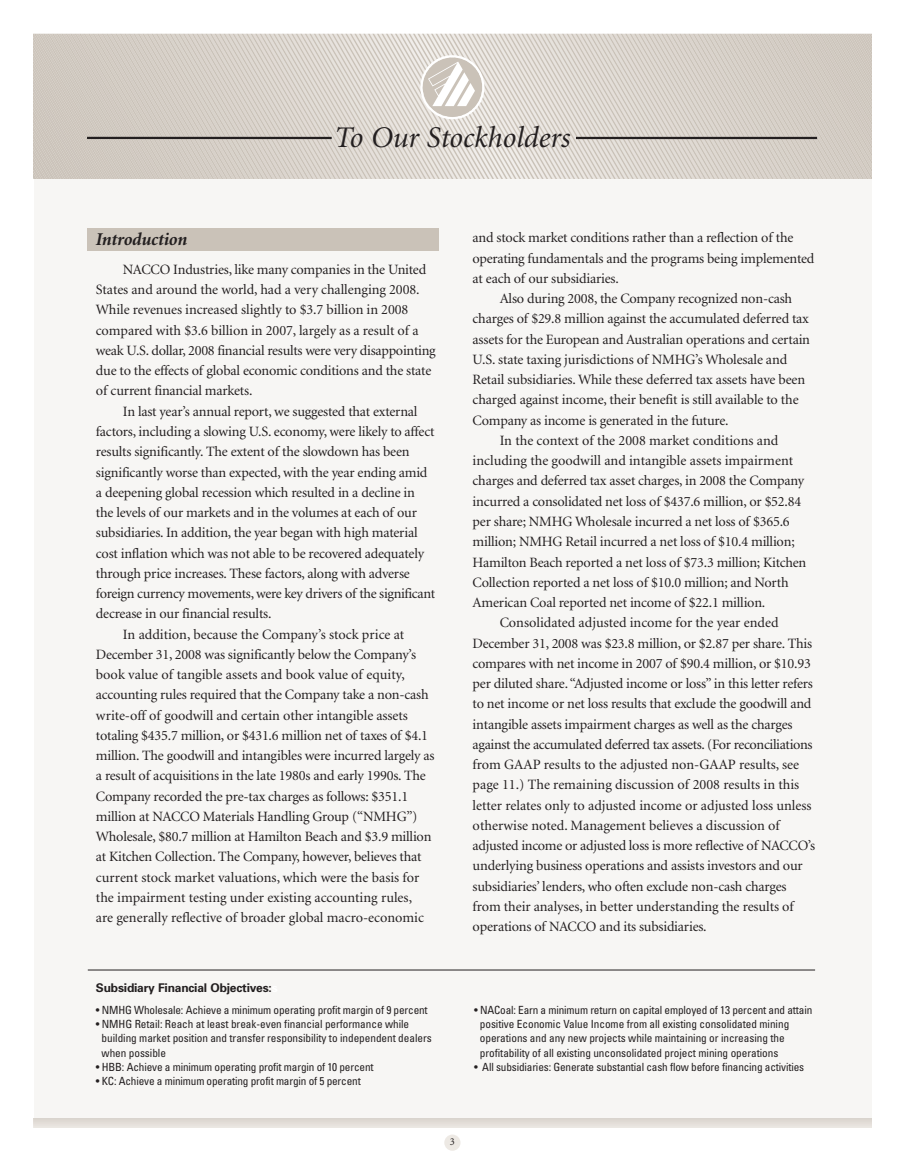
<style>
.page{position:relative;width:905px;height:1175px;background:#fff}
.page>*{position:absolute;margin:0;border:0;box-sizing:border-box;transform-origin:0 0}
.t1{font:italic 30px "Minion";color:#231f20}
.t2{font:italic 700 18px "Minion";letter-spacing:-.015em;color:#231f20}
.t3{font:14.25px/20.2px "Minion";letter-spacing:-.015em;color:#231f20}
.t4{font:700 12px "Univers";letter-spacing:-.015em;color:#231f20}
.t5{font:condensed 11.25px/14.2px "Univers";letter-spacing:-.005em;color:#231f20}
.t6{font:10.5px "Minion";color:#231f20}
.s1{color:#fff}
</style>
<div class="page">
<div style="left:34px;top:34px;width:837px;height:1093px;background:#f7f6f4"></div>
<div style="left:444px;top:1134px;width:16px;height:16px;background:#ede9e4;border-radius:50%"></div>
<svg style="left:34px;top:34px;width:837px;height:144px;background:#d6d0c8"></svg>
<hr style="left:34px;top:1118px;width:837px;height:3px;background:#d3ccc4">
<hr style="left:34px;top:1120px;width:837px;height:3px;background:#d9d3cb">
<hr style="left:34px;top:1122px;width:837px;height:3px;background:#dfd9d2">
<hr style="left:34px;top:1123px;width:837px;height:3px;background:#e1dcd6">
<hr style="left:34px;top:1124px;width:837px;height:3px;background:#e5dfd9">
<hr style="left:34px;top:1126px;width:837px;height:1px;background:#eae5e0">
<hr style="left:88px;top:969px;width:727px;height:1px;background:#231f20">
<div style="left:88px;top:228px;width:351px;height:22px;background:#cac2b8"></div>
<h1 class="t1" style="left:334px;top:126px;width:237px">To Our Stockholders</h1>
<p class="t2" style="left:96px;top:232px;width:93px">Introduction</p>
<p class="t3" style="left:96px;top:260px;width:341px;text-indent:27px">NACCO Industries, like many companies in the United States and around the world, had a very challenging 2008.<br>While revenues increased slightly to $3.7 billion in 2008 compared with $3.6 billion in 2007, largely as a result of a weak U.S. dollar, 2008 financial results were very disappointing due to the effects of global economic conditions and the state of current financial markets.</p>
<p class="t3" style="left:123px;top:402px;width:296px">In last year’s annual report, we suggested that external</p>
<p class="t3" style="left:96px;top:422px;width:340px">factors, including a slowing U.S. economy, were likely to affect</p>
<p class="t3" style="left:96px;top:443px;width:315px">results significantly. The extent of the slowdown has been</p>
<p class="t3" style="left:96px;top:463px;width:333px">significantly worse than expected, with the year ending amid</p>
<p class="t3" style="left:96px;top:483px;width:320px">a deepening global recession which resulted in a decline in</p>
<p class="t3" style="left:96px;top:503px;width:322px">the levels of our markets and in the volumes at each of our</p>
<p class="t3" style="left:96px;top:524px;width:323px">subsidiaries. In addition, the year began with high material</p>
<p class="t3" style="left:96px;top:544px;width:329px">cost inflation which was not able to be recovered adequately</p>
<p class="t3" style="left:96px;top:564px;width:315px">through price increases. These factors, along with adverse</p>
<p class="t3" style="left:96px;top:584px;width:341px">foreign currency movements, were key drivers of the significant</p>
<p class="t3" style="left:96px;top:605px;width:177px">decrease in our financial results.</p>
<p class="t3" style="left:123px;top:625px;width:283px">In addition, because the Company’s stock price at</p>
<p class="t3" style="left:96px;top:645px;width:321px">December 31, 2008 was significantly below the Company’s</p>
<p class="t3" style="left:96px;top:665px;width:310px">book value of tangible assets and book value of equity,</p>
<p class="t3" style="left:96px;top:686px;width:334px">accounting rules required that the Company take a non-cash</p>
<p class="t3" style="left:96px;top:706px;width:313px">write-off of goodwill and certain other intangible assets</p>
<p class="t3" style="left:96px;top:726px;width:334px">totaling $435.7 million, or $431.6 million net of taxes of $4.1</p>
<p class="t3" style="left:96px;top:746px;width:340px">million. The goodwill and intangibles were incurred largely as</p>
<p class="t3" style="left:96px;top:767px;width:331px">a result of acquisitions in the late 1980s and early 1990s. The</p>
<p class="t3" style="left:96px;top:787px;width:314px">Company recorded the pre-tax charges as follows: $351.1</p>
<p class="t3" style="left:96px;top:807px;width:323px">million at NACCO Materials Handling Group (“NMHG”)</p>
<p class="t3" style="left:96px;top:827px;width:337px">Wholesale, $80.7 million at Hamilton Beach and $3.9 million</p>
<p class="t3" style="left:96px;top:848px;width:327px">at Kitchen Collection. The Company, however, believes that</p>
<p class="t3" style="left:96px;top:868px;width:325px">current stock market valuations, which were the basis for</p>
<p class="t3" style="left:96px;top:888px;width:317px">the impairment testing under existing accounting rules,</p>
<p class="t3" style="left:96px;top:908px;width:329px">are generally reflective of broader global macro-economic</p>
<p class="t4" style="left:96px;top:983px;width:183px">Subsidiary Financial Objectives:<span class="s1">s</span></p>
<p class="t5" style="left:96px;top:1003px;width:333px">• NMHG Wholesale: Achieve a minimum operating profit margin of 9 percent</p>
<p class="t5" style="left:102px;top:1018px;width:331px;text-indent:-6px">• NMHG Retail: Reach at least break-even financial performance while building market position and transfer responsibility to independent dealers when possible</p>
<p class="t5" style="left:96px;top:1060px;width:279px">• HBB: Achieve a minimum operating profit margin of 10 percent</p>
<p class="t5" style="left:96px;top:1075px;width:266px">• KC: Achieve a minimum operating profit margin of 5 percent</p>
<p class="t3" style="left:472px;top:229px;width:322px">and stock market conditions rather than a reflection of the</p>
<p class="t3" style="left:472px;top:249px;width:343px">operating fundamentals and the programs being implemented</p>
<p class="t3" style="left:472px;top:269px;width:148px">at each of our subsidiaries.</p>
<p class="t3" style="left:499px;top:290px;width:294px">Also during 2008, the Company recognized non-cash</p>
<p class="t3" style="left:472px;top:310px;width:338px">charges of $29.8 million against the accumulated deferred tax</p>
<p class="t3" style="left:472px;top:330px;width:339px">assets for the European and Australian operations and certain</p>
<p class="t3" style="left:472px;top:350px;width:316px">U.S. state taxing jurisdictions of NMHG’s Wholesale and</p>
<p class="t3" style="left:472px;top:371px;width:334px">Retail subsidiaries. While these deferred tax assets have been</p>
<p class="t3" style="left:472px;top:391px;width:327px">charged against income, their benefit is still available to the</p>
<p class="t3" style="left:472px;top:411px;width:257px">Company as income is generated in the future.</p>
<p class="t3" style="left:499px;top:431px;width:280px">In the context of the 2008 market conditions and</p>
<p class="t3" style="left:472px;top:452px;width:322px">including the goodwill and intangible assets impairment</p>
<p class="t3" style="left:472px;top:472px;width:333px">charges and deferred tax asset charges, in 2008 the Company</p>
<p class="t3" style="left:472px;top:492px;width:330px">incurred a consolidated net loss of $437.6 million, or $52.84</p>
<p class="t3" style="left:472px;top:512px;width:318px">per share; NMHG Wholesale incurred a net loss of $365.6</p>
<p class="t3" style="left:472px;top:533px;width:323px">million; NMHG Retail incurred a net loss of $10.4 million;</p>
<p class="t3" style="left:472px;top:553px;width:335px">Hamilton Beach reported a net loss of $73.3 million; Kitchen</p>
<p class="t3" style="left:472px;top:573px;width:317px">Collection reported a net loss of $10.0 million; and North</p>
<p class="t3" style="left:472px;top:593px;width:294px">American Coal reported net income of $22.1 million.</p>
<p class="t3" style="left:499px;top:614px;width:280px">Consolidated adjusted income for the year ended</p>
<p class="t3" style="left:472px;top:634px;width:341px">December 31, 2008 was $23.8 million, or $2.87 per share. This</p>
<p class="t3" style="left:472px;top:654px;width:340px">compares with net income in 2007 of $90.4 million, or $10.93</p>
<p class="t3" style="left:472px;top:674px;width:342px">per diluted share.“Adjusted income or loss” in this letter refers</p>
<p class="t3" style="left:472px;top:695px;width:340px">to net income or net loss results that exclude the goodwill and</p>
<p class="t3" style="left:472px;top:715px;width:321px">intangible assets impairment charges as well as the charges</p>
<p class="t3" style="left:472px;top:735px;width:341px">against the accumulated deferred tax assets. (For reconciliations</p>
<p class="t3" style="left:472px;top:755px;width:328px">from GAAP results to the adjusted non-GAAP results, see</p>
<p class="t3" style="left:472px;top:776px;width:328px">page 11.) The remaining discussion of 2008 results in this</p>
<p class="t3" style="left:472px;top:796px;width:340px">letter relates only to adjusted income or adjusted loss unless</p>
<p class="t3" style="left:472px;top:816px;width:309px">otherwise noted. Management believes a discussion of</p>
<p class="t3" style="left:472px;top:836px;width:344px">adjusted income or adjusted loss is more reflective of NACCO’s</p>
<p class="t3" style="left:472px;top:857px;width:331px">underlying business operations and assists investors and our</p>
<p class="t3" style="left:472px;top:877px;width:315px">subsidiaries’ lenders, who often exclude non-cash charges</p>
<p class="t3" style="left:472px;top:897px;width:322px">from their analyses, in better understanding the results of</p>
<p class="t3" style="left:472px;top:917px;width:235px">operations of NACCO and its subsidiaries.</p>
<p class="t5" style="left:480px;top:1003px;width:334px;text-indent:-6px">• NACoal: Earn a minimum return on capital employed of 13 percent and attain positive Economic Value Income from all existing consolidated mining operations and any new projects while maintaining or increasing the profitability of all existing unconsolidated project mining operations</p>
<p class="t5" style="left:474px;top:1060px;width:331px">• All subsidiaries: Generate substantial cash flow before financing activities</p>
<p class="t6" style="left:450px;top:1138px;width:7px">3</p>
</div>
